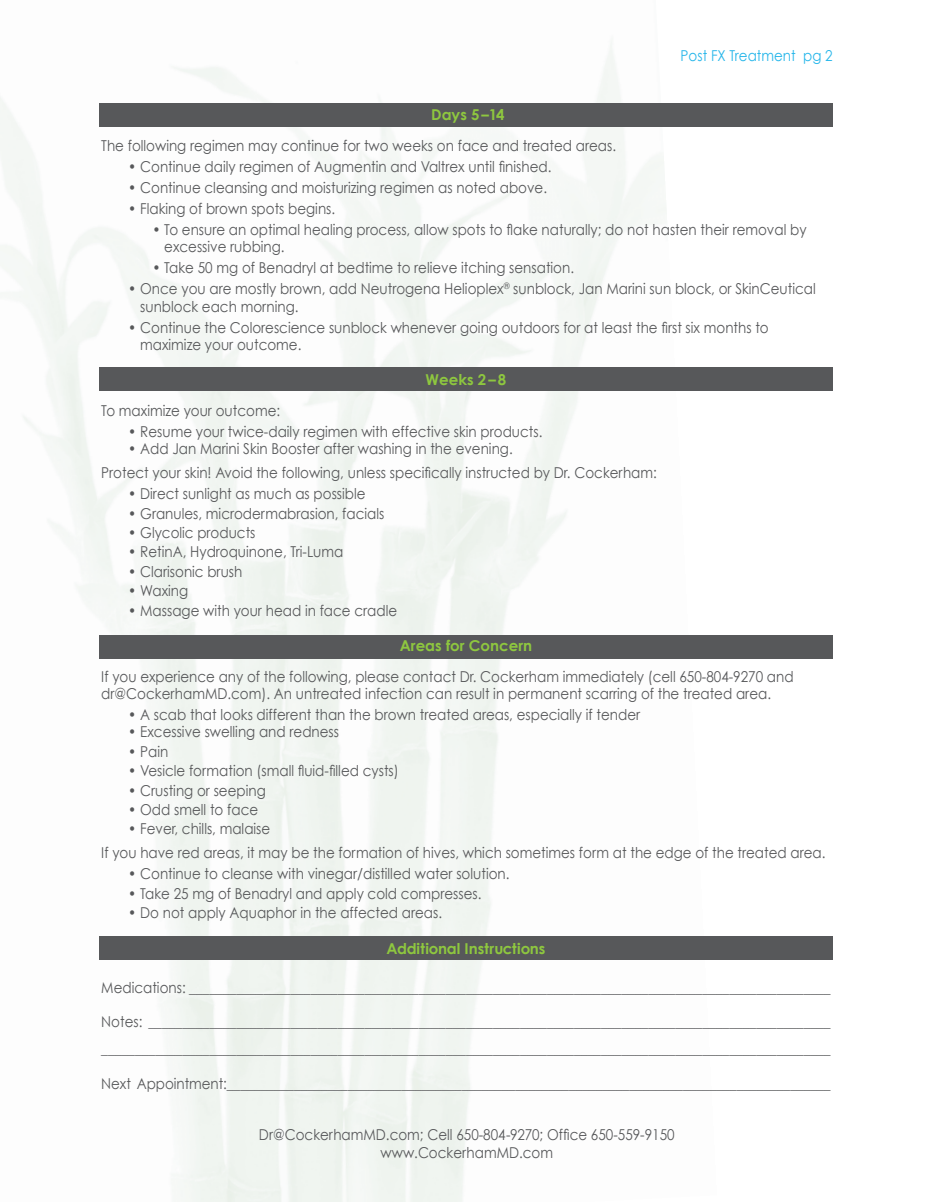
<style>
.page{position:relative;width:932px;height:1202px;background:#fff}
.page>*{position:absolute;margin:0;border:0;box-sizing:border-box;transform-origin:0 0}
.t1{font:15px/17.2px "Century Gothic";color:#57585a;scale:.9 1}
.t2{font:700 15px "Century Gothic";color:#8ec73f}
.t3{font:15px "Century Gothic";color:#26b6ea;scale:.9 1}
.s1{font-weight:700;color:#8ec73f}
</style>
<div class="page">
<img style="left:0;top:42px;width:718px;height:1159px">
<div style="left:99px;top:936px;width:734px;height:23px;background:#57585a"></div>
<div style="left:99px;top:367px;width:734px;height:23px;background:#57585a"></div>
<div style="left:99px;top:104px;width:734px;height:23px;background:#57585a"></div>
<div style="left:99px;top:635px;width:734px;height:23px;background:#57585a"></div>
<p class="t3" style="left:680px;top:47px;width:170px">Post FX Treatment pg 2</p>
<p class="t1" style="left:101px;top:101px;width:573px;line-height:30.8px;text-indent:326px">.<span class="s1">Days 5–14<br></span>The following regimen may continue for two weeks on face and treated areas.</p>
<p class="t1" style="left:128px;top:158px;width:471px">• Continue daily regimen of Augmentin and Valtrex until finished.</p>
<p class="t1" style="left:128px;top:179px;width:467px">• Continue cleansing and moisturizing regimen as noted above.</p>
<p class="t1" style="left:128px;top:200px;width:231px">• Flaking of brown spots begins.</p>
<p class="t1" style="left:164px;top:221px;width:715px;text-indent:-12px">• To ensure an optimal healing process, allow spots to flake naturally; do not hasten their removal by excessive rubbing.</p>
<p class="t1" style="left:152px;top:259px;width:470px">• Take 50 mg of Benadryl at bedtime to relieve itching sensation.</p>
<p class="t1" style="left:140px;top:280px;width:752px;text-indent:-12px">• Once you are mostly brown, add Neutrogena Helioplex<sup>®</sup> sunblock, Jan Marini sun block, or SkinCeutical sunblock each morning.</p>
<p class="t1" style="left:140px;top:318px;width:700px;text-indent:-12px">• Continue the Colorescience sunblock whenever going outdoors for at least the first six months to maximize your outcome.</p>
<p class="t2" style="left:425px;top:374px;width:82px">Weeks 2 – 8</p>
<p class="t1" style="left:101px;top:401px;width:200px">To maximize your outcome:</p>
<p class="t1" style="left:128px;top:422px;width:461px">• Resume your twice-daily regimen with effective skin products.</p>
<p class="t1" style="left:101px;top:436px;width:619px;line-height:24px;text-indent:27px">• Add Jan Marini Skin Booster after washing in the evening.<br>Protect your skin! Avoid the following, unless specifically instructed by Dr. Cockerham:</p>
<p class="t1" style="left:128px;top:485px;width:265px">• Direct sunlight as much as possible</p>
<p class="t1" style="left:128px;top:504px;width:286px">• Granules, microdermabrasion, facials</p>
<p class="t1" style="left:128px;top:524px;width:143px">• Glycolic products</p>
<p class="t1" style="left:128px;top:543px;width:240px">• RetinA, Hydroquinone, Tri-Luma</p>
<p class="t1" style="left:128px;top:562px;width:128px">• Clarisonic brush</p>
<p class="t1" style="left:128px;top:582px;width:68px">• Waxing</p>
<p class="t1" style="left:128px;top:601px;width:300px">• Massage with your head in face cradle</p>
<p class="t2" style="left:400px;top:639px;width:134px">Areas for Concern</p>
<p class="t1" style="left:101px;top:667px;width:770px">If you experience any of the following, please contact Dr. Cockerham immediately (cell 650-804-9270 and dr@CockerhamMD.com). An untreated infection can result in permanent scarring of the treated area.</p>
<p class="t1" style="left:128px;top:706px;width:570px">• A scab that looks different than the brown treated areas, especially if tender</p>
<p class="t1" style="left:128px;top:723px;width:236px">• Excessive swelling and redness</p>
<p class="t1" style="left:128px;top:742px;width:46px">• Pain</p>
<p class="t1" style="left:128px;top:762px;width:302px">• Vesicle formation (small fluid-filled cysts)</p>
<p class="t1" style="left:128px;top:781px;width:154px">• Crusting or seeping</p>
<p class="t1" style="left:128px;top:800px;width:146px">• Odd smell to face</p>
<p class="t1" style="left:101px;top:816px;width:806px;line-height:24px;text-indent:27px">• Fever, chills, malaise<br>If you have red areas, it may be the formation of hives, which sometimes form at the edge of the treated area.</p>
<p class="t1" style="left:128px;top:865px;width:425px">• Continue to cleanse with vinegar/distilled water solution.</p>
<p class="t1" style="left:128px;top:884px;width:394px">• Take 25 mg of Benadryl and apply cold compresses.</p>
<p class="t1" style="left:128px;top:904px;width:350px">• Do not apply Aquaphor in the affected areas.</p>
<p class="t2" style="left:386px;top:942px;width:160px">Additional Instructions</p>
<p class="t1" style="left:101px;top:978px;width:811px">Medications: _______________________________________________________________________________________________</p>
<p class="t1" style="left:101px;top:1008px;width:811px;line-height:27px">Notes: _____________________________________________________________________________________________________ ____________________________________________________________________________________________________________</p>
<p class="t1" style="left:101px;top:1074px;width:811px">Next Appointment:__________________________________________________________________________________________</p>
<p class="t1" style="left:259px;top:1126px;width:463px;text-align:center">Dr@CockerhamMD.com; Cell 650-804-9270; Office 650-559-9150 www.CockerhamMD.com</p>
</div>
